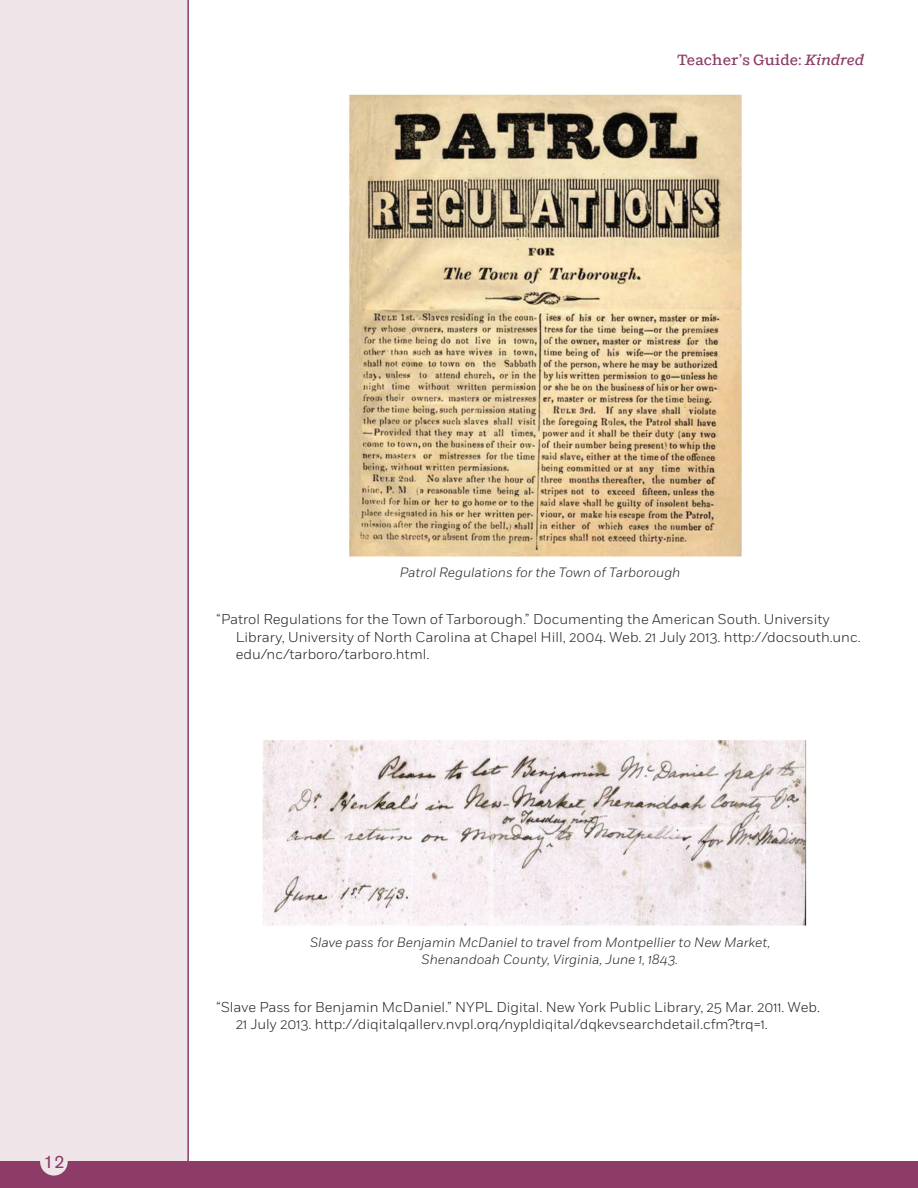
<style>
.page{position:relative;width:918px;height:1188px;background:#fff}
.page>*{position:absolute;margin:0;border:0;box-sizing:border-box;transform-origin:0 0}
.t1{font:18px "Akzidenz Std";color:#8d3c67}
.t2{font:500 15px "Shift";color:#8d3c67}
.t3{font:300 14.25px/17.1px "Fort";color:#231f20}
.t4{font:italic 300 13.5px/17.1px "Fort";color:#231f20}
.s1{font-style:italic}
</style>
<div class="page">
<div style="left:0;top:0;width:188px;height:1167px;background:#efe5e9"></div>
<hr style="left:187px;top:0;width:2px;height:1188px;background:#8d3c67">
<div style="left:0;top:1162px;width:918px;height:26px;background:#8d3c67"></div>
<div style="left:40px;top:1148px;width:28px;height:28px;background:#efe5e9;border-radius:50%"></div>
<img style="left:349px;top:94px;width:393px;height:463px">
<img style="left:262px;top:740px;width:545px;height:186px">
<p class="t2" style="left:677px;top:51px;width:188px">Teacher’s Guide: <span class="s1">Kindred</span></p>
<p class="t1" style="left:44px;top:1151px;width:22px">12</p>
<p class="t4" style="left:400px;top:564px;width:282px">Patrol Regulations for the Town of Tarborough</p>
<p class="t3" style="left:236px;top:611px;width:627px;text-indent:-19px">“Patrol Regulations for the Town of Tarborough.” Documenting the American South. University<br>Library, University of North Carolina at Chapel Hill, 2004. Web. 21 July 2013. http://docsouth.unc. edu/nc/tarboro/tarboro.html.</p>
<p class="t4" style="left:422px;top:934px;width:350px;text-indent:-112px">Slave pass for Benjamin McDaniel to travel from Montpellier to New Market,<br>Shenandoah County, Virginia, June 1, 1843.</p>
<p class="t3" style="left:236px;top:998px;width:586px;text-indent:-19px">“Slave Pass for Benjamin McDaniel.” NYPL Digital. New York Public Library, 25 Mar. 2011. Web.<br>21 July 2013. http://diqitalqallerv.nvpl.orq/nypldiqital/dqkevsearchdetail.cfm?trq=1.</p>
</div>
